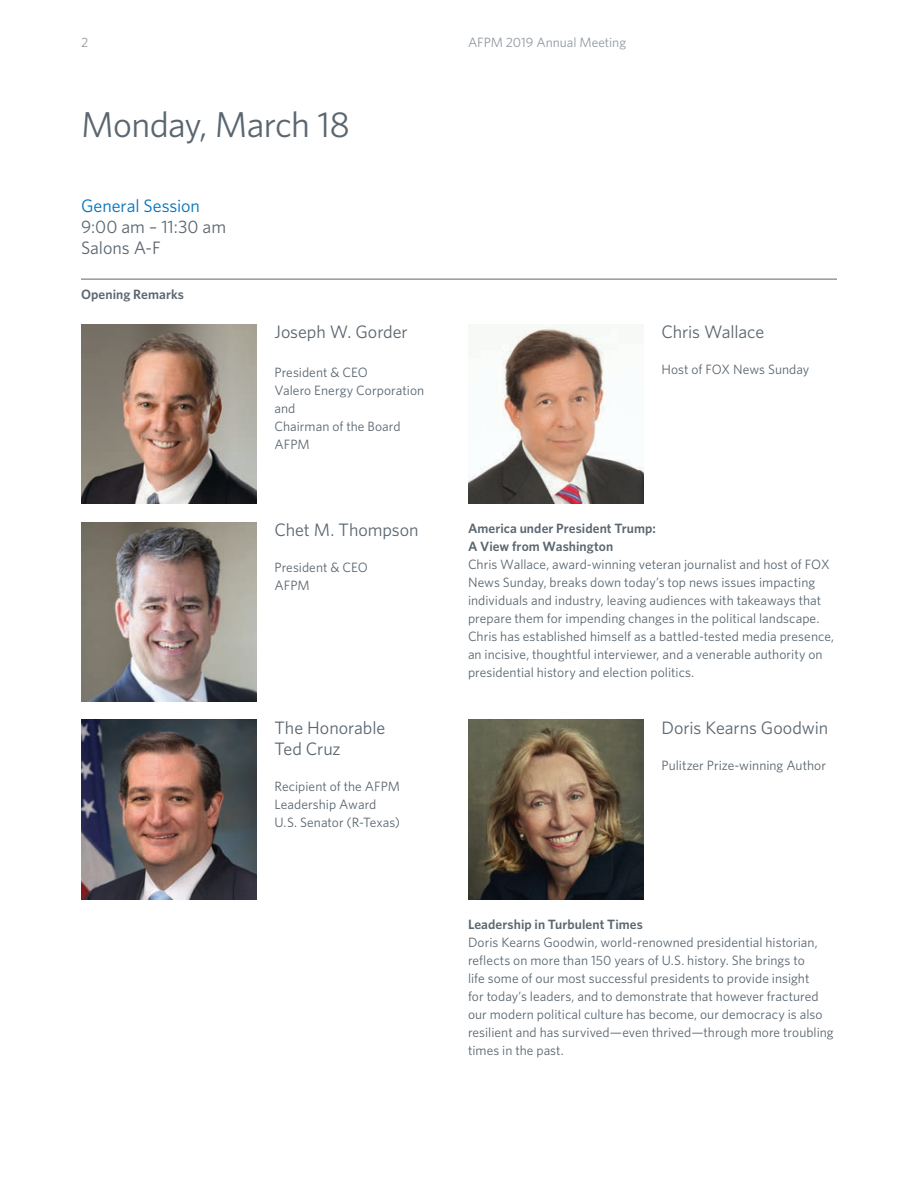
<style>
.page{position:relative;width:918px;height:1188px;background:#fff}
.page>*{position:absolute;margin:0;border:0;box-sizing:border-box;transform-origin:0 0}
.Page_heads{font:36px "Whitney";letter-spacing:-.02em;color:#5a6670}
.Callouts{font:18px/21px "Whitney";letter-spacing:-.005em;color:#5a6670}
.Callouts-2{font:18px "Whitney";color:#0072bc}
.Body{font:13.5px/18px "Whitney";letter-spacing:.005em;color:#5a6670}
.Body_bold{font:600 13.5px/18px "Whitney";letter-spacing:.005em;color:#5a6670}
.t1{font:13.5px "Whitney";letter-spacing:-.005em;color:#92999f}
.body_with_rule_above{font:600 13.5px "Whitney";letter-spacing:.005em;color:#5a6670}
</style>
<div class="page">
<img style="left:468px;top:324px;width:176px;height:180px">
<hr style="left:81px;top:279px;width:756px;height:1px;background:#5a6670">
<img style="left:81px;top:324px;width:175px;height:180px">
<img style="left:81px;top:522px;width:175px;height:180px">
<img style="left:81px;top:720px;width:175px;height:180px">
<img style="left:468px;top:720px;width:176px;height:180px">
<p class="t1" style="left:81px;top:33px;width:9px">2</p>
<p class="t1" style="left:468px;top:33px;width:160px">AFPM 2019 Annual Meeting</p>
<p class="Page_heads" style="left:81px;top:100px;width:270px">Monday, March 18</p>
<p class="Callouts-2" style="left:81px;top:194px;width:121px">General Session</p>
<p class="Callouts" style="left:81px;top:216px;width:147px">9:00 am – 11:30 am</p>
<p class="Callouts" style="left:81px;top:237px;width:81px">Salons A-F</p>
<p class="body_with_rule_above" style="left:81px;top:285px;width:105px">Opening Remarks</p>
<p class="Callouts" style="left:274px;top:321px;width:135px">Joseph W. Gorder</p>
<p class="Body" style="left:274px;top:363px;width:95px">President &amp; CEO</p>
<p class="Body" style="left:274px;top:381px;width:151px">Valero Energy Corporation and</p>
<p class="Body" style="left:274px;top:417px;width:128px">Chairman of the Board</p>
<p class="Body" style="left:274px;top:435px;width:37px">AFPM</p>
<p class="Callouts" style="left:274px;top:519px;width:146px">Chet M. Thompson</p>
<p class="Body" style="left:274px;top:558px;width:95px">President &amp; CEO</p>
<p class="Body" style="left:274px;top:576px;width:37px">AFPM</p>
<p class="Callouts" style="left:274px;top:717px;width:112px">The Honorable<br>Ted Cruz</p>
<p class="Body" style="left:274px;top:777px;width:127px">Recipient of the AFPM<br>Leadership Award</p>
<p class="Body" style="left:274px;top:813px;width:127px">U.S. Senator (R-Texas)</p>
<p class="Callouts" style="left:662px;top:321px;width:104px">Chris Wallace</p>
<p class="Body" style="left:662px;top:360px;width:149px">Host of FOX News Sunday</p>
<p class="Body_bold" style="left:468px;top:519px;width:189px">America under President Trump:<br>A View from Washington</p>
<p class="Body" style="left:468px;top:555px;width:368px">Chris Wallace, award-winning veteran journalist and host of FOX News Sunday, breaks down today’s top news issues impacting individuals and industry, leaving audiences with takeaways that prepare them for impending changes in the political landscape.<br>Chris has established himself as a battled-tested media presence, an incisive, thoughtful interviewer, and a venerable authority on presidential history and election politics.</p>
<p class="Callouts" style="left:662px;top:717px;width:168px">Doris Kearns Goodwin</p>
<p class="Body" style="left:662px;top:756px;width:166px">Pulitzer Prize-winning Author</p>
<p class="Body_bold" style="left:468px;top:915px;width:176px">Leadership in Turbulent Times</p>
<p class="Body" style="left:468px;top:933px;width:367px">Doris Kearns Goodwin, world-renowned presidential historian, reflects on more than 150 years of U.S. history. She brings to<br>life some of our most successful presidents to provide insight<br>for today’s leaders, and to demonstrate that however fractured our modern political culture has become, our democracy is also resilient and has survived—even thrived—through more troubling times in the past.</p>
</div>
